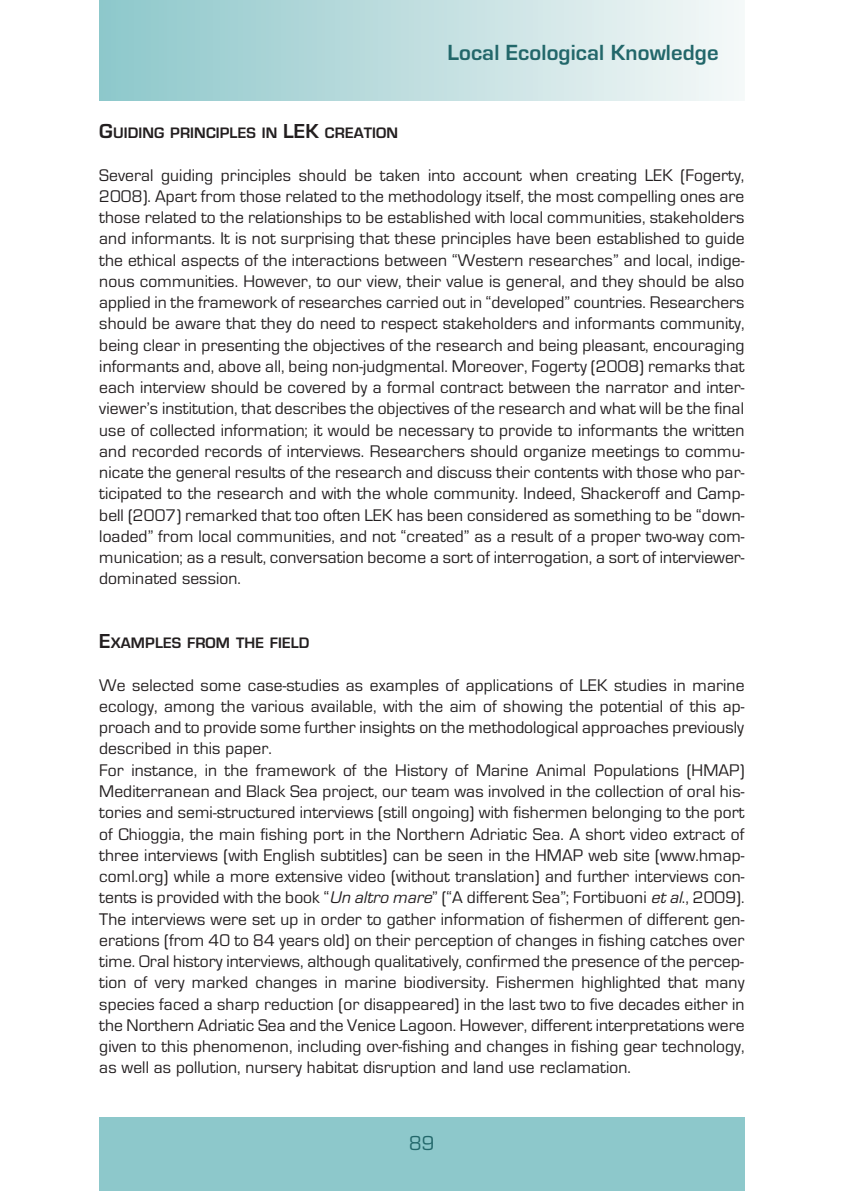
<style>
.page{position:relative;width:844px;height:1191px;background:#fff}
.page>*{position:absolute;margin:0;border:0;box-sizing:border-box;transform-origin:0 0}
.t1{font:700 22.75px "Eurostile";letter-spacing:.005em;color:#22676a}
.t2{font:21px "Eurostile";color:#22676a}
.t3{font:17.5px/21.2px "Eurostile";letter-spacing:.005em;color:#231f20;text-align:justify}
.t4{font:700 15.75px "Eurostile";letter-spacing:.01em;color:#231f20}
.s1{font-size:21px}
.s2{font-style:italic}
</style>
<div class="page">
<div style="left:99px;top:0;width:645px;height:100px;background:linear-gradient(to right,#8dc7ca,#f5f8f7)"></div>
<div style="left:99px;top:1117px;width:645px;height:74px;background:#8dc8cb"></div>
<h1 class="t1" style="left:447px;top:45px;width:272px">Local Ecological Knowledge</h1>
<p class="t4" style="left:99px;top:128px;width:300px"><span class="s1">G</span>UIDING PRINCIPLES IN <span class="s1">LEK</span> CREATION</p>
<p class="t3" style="left:99px;top:166px;width:646px">Several guiding principles should be taken into account when creating LEK (Fogerty, 2008). Apart from those related to the methodology itself, the most compelling ones are those related to the relationships to be established with local communities, stakeholders and informants. It is not surprising that these principles have been established to guide the ethical aspects of the interactions between “Western researches” and local, indige&shy;nous communities. However, to our view, their value is general, and they should be also applied in the framework of researches carried out in “developed” countries. Researchers should be aware that they do need to respect stakeholders and informants community, being clear in presenting the objectives of the research and being pleasant, encouraging informants and, above all, being non-judgmental. Moreover, Fogerty (2008) remarks that each interview should be covered by a formal contract between the narrator and inter&shy;viewer’s institution, that describes the objectives of the research and what will be the final use of collected information; it would be necessary to provide to informants the written and recorded records of interviews. Researchers should organize meetings to commu&shy;nicate the general results of the research and discuss their contents with those who par&shy;ticipated to the research and with the whole community. Indeed, Shackeroff and Camp&shy;bell (2007) remarked that too often LEK has been considered as something to be “down&shy;loaded” from local communities, and not “created” as a result of a proper two-way com&shy;munication; as a result, conversation become a sort of interrogation, a sort of interviewer&shy;dominated session.</p>
<p class="t4" style="left:99px;top:637px;width:211px"><span class="s1">E</span>XAMPLES FROM THE FIELD</p>
<p class="t3" style="left:99px;top:676px;width:646px;text-align:left">We selected some case-studies as examples of applications of LEK studies in marine ecology, among the various available, with the aim of showing the potential of this ap&shy;proach and to provide some further insights on the methodological approaches previously described in this paper.<br>For instance, in the framework of the History of Marine Animal Populations (HMAP)<br>Mediterranean and Black Sea project, our team was involved in the collection of oral his&shy;tories and semi-structured interviews (still ongoing) with fishermen belonging to the port of Chioggia, the main fishing port in the Northern Adriatic Sea. A short video extract of three interviews (with English subtitles) can be seen in the HMAP web site (www.hmap&shy;coml.org) while a more extensive video (without translation) and further interviews con&shy;tents is provided with the book “<span class="s2">Un altro mare</span>” (“A different Sea”; Fortibuoni <span class="s2">etal</span>., 2009).<br>The interviews were set up in order to gather information of fishermen of different gen&shy;erations (from 40 to 84 years old) on their perception of changes in fishing catches over time. Oral history interviews, although qualitatively, confirmed the presence of the percep&shy;tion of very marked changes in marine biodiversity. Fishermen highlighted that many species faced a sharp reduction (or disappeared) in the last two to five decades either in the Northern Adriatic Sea and the Venice Lagoon. However, different interpretations were given to this phenomenon, including over-fishing and changes in fishing gear technology, as well as pollution, nursery habitat disruption and land use reclamation.</p>
<p class="t2" style="left:409px;top:1136px;width:27px">89</p>
</div>
